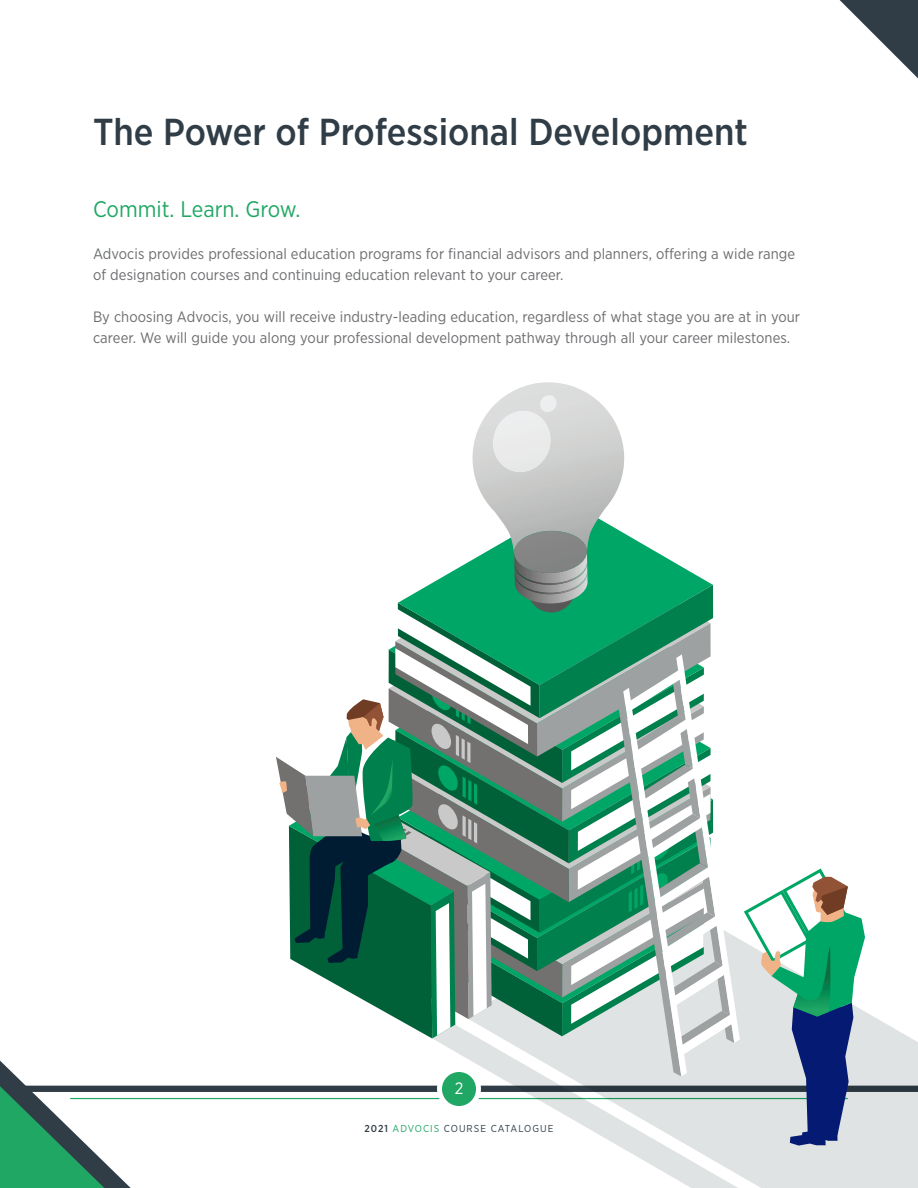
<style>
.page{position:relative;width:918px;height:1188px;background:#fff}
.page>*{position:absolute;margin:0;border:0;box-sizing:border-box;transform-origin:0 0}
.TITLE_HEADER{font:500 37.5px "Gotham Narrow";color:#303d47}
.SUBTITLE_Green_ALL_C{font:22.5px "Gotham Narrow";color:#20a764}
.t1{font:16.5px "Gotham Narrow";color:#fff}
.COPY{font:15px/21px "Gotham Narrow";letter-spacing:.005em;color:#6c6d70}
.t2{font:10.05px "Gotham Narrow";letter-spacing:.1em;color:#303d47}
.s1{font-weight:500}
.s2{color:#20a764}
</style>
<div class="page">
<svg style="left:0;top:1061px;width:131px;height:127px"></svg>
<hr style="left:70px;top:1098px;width:778px;height:1px;background:#20a764">
<svg style="left:840px;top:0;width:78px;height:78px"></svg>
<div style="left:18px;top:1086px;width:900px;height:6px;background:#303d47"></div>
<svg style="left:740px;top:940px;width:178px;height:248px;fill:#e0e3e3"></svg>
<svg style="left:432px;top:1025px;width:319px;height:163px"></svg>
<svg style="left:734px;top:936px;width:6px;height:140px"></svg>
<svg style="left:276px;top:382px;width:458px;height:694px"></svg>
<svg style="left:744px;top:869px;width:121px;height:277px"></svg>
<p class="TITLE_HEADER" style="left:93px;top:108px;width:656px">The Power of Professional Development</p>
<p class="SUBTITLE_Green_ALL_C" style="left:93px;top:195px;width:209px">Commit. Learn. Grow.</p>
<p class="COPY" style="left:93px;top:243px;width:704px">Advocis provides professional education programs for financial advisors and planners, offering a wide range of designation courses and continuing education relevant to your career.</p>
<p class="COPY" style="left:93px;top:306px;width:709px">By choosing Advocis, you will receive industry-leading education, regardless of what stage you are at in your career. We will guide you along your professional development pathway through all your career milestones.</p>
<p class="t1" style="left:455px;top:1078px;width:10px">2</p>
<p class="t2" style="left:365px;top:1122px;width:190px"><span class="s1">2021</span> <span class="s2">ADVOCIS</span> COURSE CATALOGUE</p>
</div>
